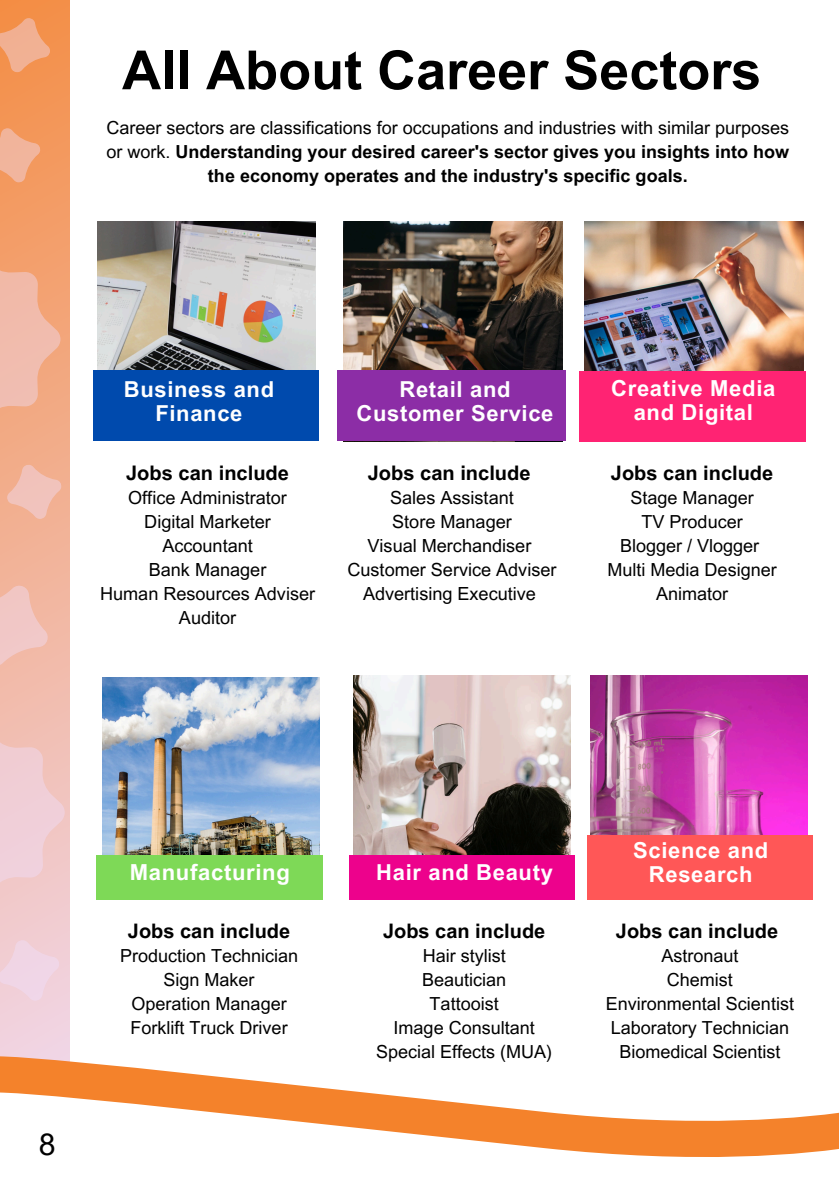
<style>
.page{position:relative;width:839px;height:1191px;background:#fff}
.page>*{position:absolute;margin:0;border:0;box-sizing:border-box;transform-origin:0 0}
.t1{font:700 54px "Arial MT Pro";color:#000}
.t2{font:30.2px "Arial MT Pro";color:#000}
.t3{font:700 22px/24px "Arial MT Pro";letter-spacing:.03em;color:#fff;text-align:center}
.t4{font:700 20px "Arial MT Pro";color:#000}
.t5{font:18px "Arial MT Pro";color:#000}
.t6{font:700 18px/24px "Arial MT Pro";color:#000;text-align:center}
.s1{font-weight:400}
</style>
<div class="page">
<svg style="left:0;top:0;width:70px;height:1056px;background:#f2af91"></svg>
<svg style="left:0;top:1056px;width:360px;height:36px;fill:#f4822b"></svg>
<svg style="left:0;top:1092px;width:838px;height:65px"></svg>
<svg style="left:0;top:249px;width:60px;height:180px;background:#f1b094"></svg>
<svg style="left:0;top:726px;width:65px;height:173px;background:#f0cacc"></svg>
<svg style="left:7px;top:464px;width:55px;height:55px;background:#f1b9a6"></svg>
<svg style="left:0;top:585px;width:48px;height:82px;background:#f1c1b8"></svg>
<svg style="left:0;top:940px;width:60px;height:61px;background:#f0d2de"></svg>
<svg style="left:0;top:128px;width:41px;height:55px;background:#f1a983"></svg>
<svg style="left:0;top:18px;width:50px;height:55px;background:#f1a374"></svg>
<img style="left:98px;top:222px;width:217px;height:149px">
<img style="left:344px;top:222px;width:218px;height:149px">
<img style="left:584px;top:222px;width:219px;height:149px">
<div style="left:579px;top:371px;width:226px;height:71px;background:#ff2373"></div>
<img style="left:102px;top:678px;width:218px;height:177px">
<div style="left:96px;top:855px;width:227px;height:45px;background:#7ed957"></div>
<div style="left:337px;top:371px;width:228px;height:70px;background:#8c2da6"></div>
<div style="left:94px;top:371px;width:225px;height:70px;background:#004aad"></div>
<img style="left:353px;top:675px;width:217px;height:180px">
<div style="left:349px;top:855px;width:225px;height:45px;background:#ed028c"></div>
<img style="left:590px;top:675px;width:217px;height:160px">
<div style="left:587px;top:835px;width:225px;height:65px;background:#ff5757"></div>
<p class="t1" style="left:122px;top:50px;width:640px">All About Career Sectors</p>
<p class="t6" style="left:106px;top:118px;width:684px"><span class="s1">Career sectors are classifications for occupations and industries with similar purposes or work.</span> Understanding your desired career's sector gives you insights into how the economy operates and the industry's specific goals.</p>
<p class="t3" style="left:124px;top:380px;width:152px">Business and<br>Finance</p>
<p class="t4" style="left:126px;top:465px;width:164px">Jobs can include</p>
<p class="t5" style="left:128px;top:491px;width:160px">Office Administrator</p>
<p class="t5" style="left:144px;top:515px;width:128px">Digital Marketer</p>
<p class="t5" style="left:162px;top:539px;width:92px">Accountant</p>
<p class="t5" style="left:149px;top:563px;width:119px">Bank Manager</p>
<p class="t5" style="left:100px;top:587px;width:216px">Human Resources Adviser</p>
<p class="t5" style="left:179px;top:611px;width:59px">Auditor</p>
<p class="t3" style="left:356px;top:380px;width:198px">Retail and<br>Customer Service</p>
<p class="t4" style="left:368px;top:465px;width:164px">Jobs can include</p>
<p class="t5" style="left:390px;top:491px;width:125px">Sales Assistant</p>
<p class="t5" style="left:392px;top:515px;width:121px">Store Manager</p>
<p class="t5" style="left:367px;top:539px;width:165px">Visual Merchandiser</p>
<p class="t5" style="left:347px;top:563px;width:210px">Customer Service Adviser</p>
<p class="t5" style="left:363px;top:587px;width:174px">Advertising Executive</p>
<p class="t3" style="left:611px;top:379px;width:166px">Creative Media and Digital</p>
<p class="t4" style="left:611px;top:465px;width:164px">Jobs can include</p>
<h2 class="t5" style="left:630px;top:491px;width:125px">Stage Manager</h2>
<h2 class="t5" style="left:641px;top:515px;width:103px">TV Producer</h2>
<h2 class="t5" style="left:620px;top:539px;width:141px">Blogger / Vlogger</h2>
<p class="t5" style="left:607px;top:563px;width:171px">Multi Media Designer</p>
<p class="t5" style="left:656px;top:587px;width:74px">Animator</p>
<p class="t2" style="left:39px;top:1133px;width:18px">8</p>
<p class="t3" style="left:130px;top:863px;width:162px">Manufacturing</p>
<p class="t4" style="left:128px;top:923px;width:164px">Jobs can include</p>
<h2 class="t5" style="left:120px;top:948px;width:180px">Production Technician</h2>
<h2 class="t5" style="left:163px;top:972px;width:93px">Sign Maker</h2>
<h2 class="t5" style="left:131px;top:996px;width:157px">Operation Manager</h2>
<p class="t5" style="left:130px;top:1020px;width:158px">Forklift Truck Driver</p>
<p class="t3" style="left:376px;top:863px;width:178px">Hair and Beauty</p>
<p class="t4" style="left:383px;top:923px;width:164px">Jobs can include</p>
<p class="t5" style="left:422px;top:948px;width:84px">Hair stylist</p>
<p class="t5" style="left:422px;top:972px;width:86px">Beautician</p>
<p class="t5" style="left:429px;top:996px;width:71px">Tattooist</p>
<p class="t5" style="left:393px;top:1020px;width:143px">Image Consultant</p>
<p class="t5" style="left:376px;top:1044px;width:178px">Special Effects (MUA)</p>
<p class="t3" style="left:633px;top:841px;width:136px">Science and<br>Research</p>
<p class="t4" style="left:616px;top:923px;width:164px">Jobs can include</p>
<p class="t5" style="left:661px;top:948px;width:79px">Astronaut</p>
<p class="t5" style="left:667px;top:972px;width:68px">Chemist</p>
<p class="t5" style="left:605px;top:996px;width:190px">Environmental Scientist</p>
<p class="t5" style="left:610px;top:1020px;width:180px">Laboratory Technician</p>
<p class="t5" style="left:619px;top:1044px;width:163px">Biomedical Scientist</p>
</div>
